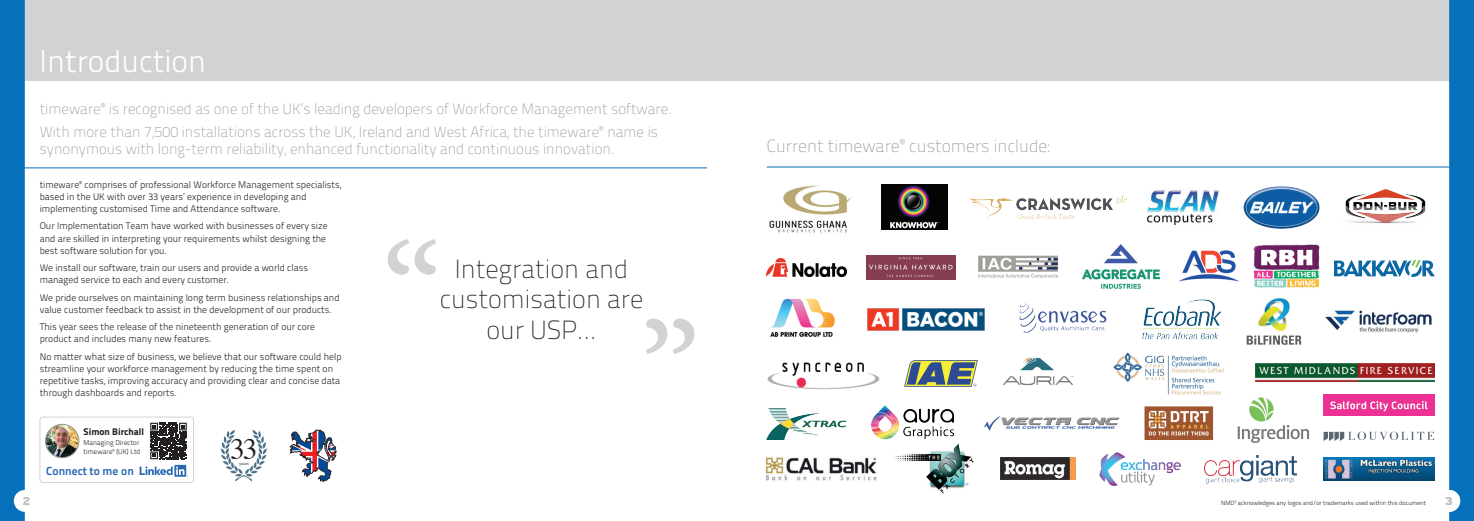
<style>
.page{position:relative;width:1474px;height:521px;background:#fff}
.page>*{position:absolute;margin:0;border:0;box-sizing:border-box;transform-origin:0 0}
.t1{font:31.5px "Titillium Text 22 L 250 wt";color:#fff}
.t2{font:29.31px "Times";color:#231f20}
.t3{font:26.25px/30.7px "Titillium Text 22 L 1 wt";color:#231f20;text-align:center}
.t4{font:17.5px "Titillium Text 22 L 1 wt";color:#939598}
.t5{font:14.88px/22.5px "Titillium Text 22 L 1 wt";color:#939598}
.t6{font:11.64px "Titillium Text 22 L 800 wt";color:#2767b2}
.t7{font:11.38px "I513 Interstate Black";color:#bcbdc0}
.t8{font:9.62px/12.2px "Titillium Text 22 L 250 wt";color:#231f20}
.t9{font:9.62px "Titillium Text 22 L 999 wt";color:#231f20}
.t10{font:7px/9.6px "Titillium Text 22 L 250 wt";color:#231f20}
.t11{font:6.12px "Titillium Text 22 L 250 wt";color:#231f20}
.t12{font:4.73px "Times";color:#2e272a}
</style>
<div class="page">
<img style="left:1246px;top:298px;width:56px;height:47px">
<svg style="left:290px;top:429px;width:47px;height:54px"></svg>
<svg style="left:221px;top:430px;width:46px;height:51px"></svg>
<div style="left:25px;top:0;width:1448px;height:81px;background:#d1d2d4"></div>
<div style="left:0;top:0;width:25px;height:521px;background:#0671ba"></div>
<hr style="left:19px;top:167px;width:688px;height:1px;background:#0671ba">
<hr style="left:766px;top:167px;width:689px;height:1px;background:#0671ba">
<svg style="left:1449px;top:0;width:24px;height:521px;background:#0b74bb"></svg>
<div style="left:1438px;top:490px;width:22px;height:22px;background:#fff;border-radius:50%"></div>
<img style="left:978px;top:255px;width:80px;height:24px">
<img style="left:881px;top:185px;width:67px;height:45px">
<img style="left:969px;top:196px;width:157px;height:22px">
<img style="left:1146px;top:190px;width:73px;height:36px">
<img style="left:1345px;top:189px;width:81px;height:35px">
<img style="left:866px;top:255px;width:89px;height:25px">
<img style="left:766px;top:259px;width:80px;height:17px">
<img style="left:766px;top:408px;width:80px;height:31px">
<img style="left:767px;top:362px;width:113px;height:28px">
<img style="left:893px;top:443px;width:81px;height:51px">
<img style="left:766px;top:457px;width:111px;height:24px">
<img style="left:871px;top:405px;width:83px;height:35px">
<img style="left:1204px;top:455px;width:92px;height:29px">
<img style="left:1237px;top:397px;width:73px;height:46px">
<img style="left:1323px;top:458px;width:111px;height:22px">
<img style="left:984px;top:417px;width:135px;height:14px">
<img style="left:1113px;top:352px;width:111px;height:43px">
<img style="left:1000px;top:458px;width:75px;height:21px">
<img style="left:769px;top:298px;width:66px;height:39px">
<img style="left:1019px;top:303px;width:88px;height:30px">
<img style="left:1099px;top:452px;width:81px;height:33px">
<img style="left:904px;top:361px;width:73px;height:25px">
<img style="left:867px;top:309px;width:117px;height:21px">
<img style="left:1323px;top:395px;width:111px;height:21px">
<img style="left:1253px;top:244px;width:67px;height:44px">
<img style="left:1178px;top:250px;width:62px;height:32px">
<img style="left:1255px;top:363px;width:179px;height:19px">
<img style="left:1144px;top:406px;width:70px;height:34px">
<img style="left:1142px;top:299px;width:80px;height:41px">
<svg style="left:646px;top:318px;width:48px;height:36px"></svg>
<svg style="left:387px;top:239px;width:49px;height:36px"></svg>
<img style="left:1003px;top:357px;width:71px;height:28px">
<img style="left:1243px;top:186px;width:77px;height:43px">
<svg style="left:1323px;top:432px;width:111px;height:9px"></svg>
<img style="left:1082px;top:244px;width:78px;height:45px">
<img style="left:1325px;top:310px;width:107px;height:23px">
<img style="left:1334px;top:260px;width:100px;height:17px">
<img style="left:769px;top:185px;width:82px;height:48px">
<div style="left:40px;top:417px;width:154px;height:66px;border:1px solid #d1d2d4;border-radius:3px"></div>
<svg style="left:150px;top:422px;width:37px;height:38px"></svg>
<svg style="left:150px;top:423px;width:37px;height:36px"></svg>
<img style="left:46px;top:424px;width:33px;height:34px;border-radius:17px">
<div style="left:45px;top:424px;width:34px;height:34px;border:1px solid #939598;border-radius:50%"></div>
<svg style="left:140px;top:465px;width:48px;height:12px"></svg>
<h1 class="t1" style="left:40px;top:38px;width:168px">Introduction</h1>
<h3 class="t5" style="left:40px;top:97px;width:634px">timeware<sup>®</sup> is recognised as one of the UK’s leading developers of Workforce Management software.<br>With more than 7,500 installations across the UK, Ireland and West Africa, the timeware<sup>®</sup> name is</h3>
<h3 class="t5" style="left:40px;top:137px;width:576px">synonymous with long-term reliability, enhanced functionality and continuous innovation.</h3>
<p class="t8" style="left:40px;top:178px;width:303px">timeware<sup>®</sup> comprises of professional Workforce Management specialists, based in the UK with over 33 years’ experience in developing and implementing customised Time and Attendance software.</p>
<p class="t8" style="left:40px;top:219px;width:289px">Our Implementation Team have worked with businesses of every size and are skilled in interpreting your requirements whilst designing the best software solution for you.</p>
<p class="t8" style="left:40px;top:261px;width:270px">We install our software, train our users and provide a world class managed service to each and every customer.</p>
<p class="t8" style="left:40px;top:291px;width:301px">We pride ourselves on maintaining long term business relationships and value customer feedback to assist in the development of our products.</p>
<p class="t8" style="left:40px;top:320px;width:277px">This year sees the release of the nineteenth generation of our core product and includes many new features.</p>
<p class="t8" style="left:40px;top:349px;width:303px">No matter what size of business, we believe that our software could help streamline your workforce management by reducing the time spent on repetitive tasks, improving accuracy and providing clear and concise data through dashboards and reports.</p>
<h3 class="t3" style="left:440px;top:252px;width:205px">Integration and customisation are our USP...</h3>
<p class="t7" style="left:22px;top:494px;width:9px">2</p>
<p class="t9" style="left:84px;top:424px;width:62px">Simon Birchall</p>
<p class="t10" style="left:84px;top:437px;width:58px">Managing Director timeware<sup>®</sup> (UK) Ltd</p>
<p class="t6" style="left:46px;top:462px;width:89px">Connect to me on</p>
<h2 class="t2" style="left:230px;top:422px;width:29px">33</h2>
<p class="t12" style="left:239px;top:459px;width:11px">years</p>
<h3 class="t4" style="left:766px;top:133px;width:284px">Current timeware<sup>®</sup> customers include:</h3>
<p class="t11" style="left:1221px;top:499px;width:206px">NMD<sup>3</sup> acknowledges any logos and/or trademarks used within this document</p>
<p class="t7" style="left:1444px;top:494px;width:9px">3</p>
</div>
